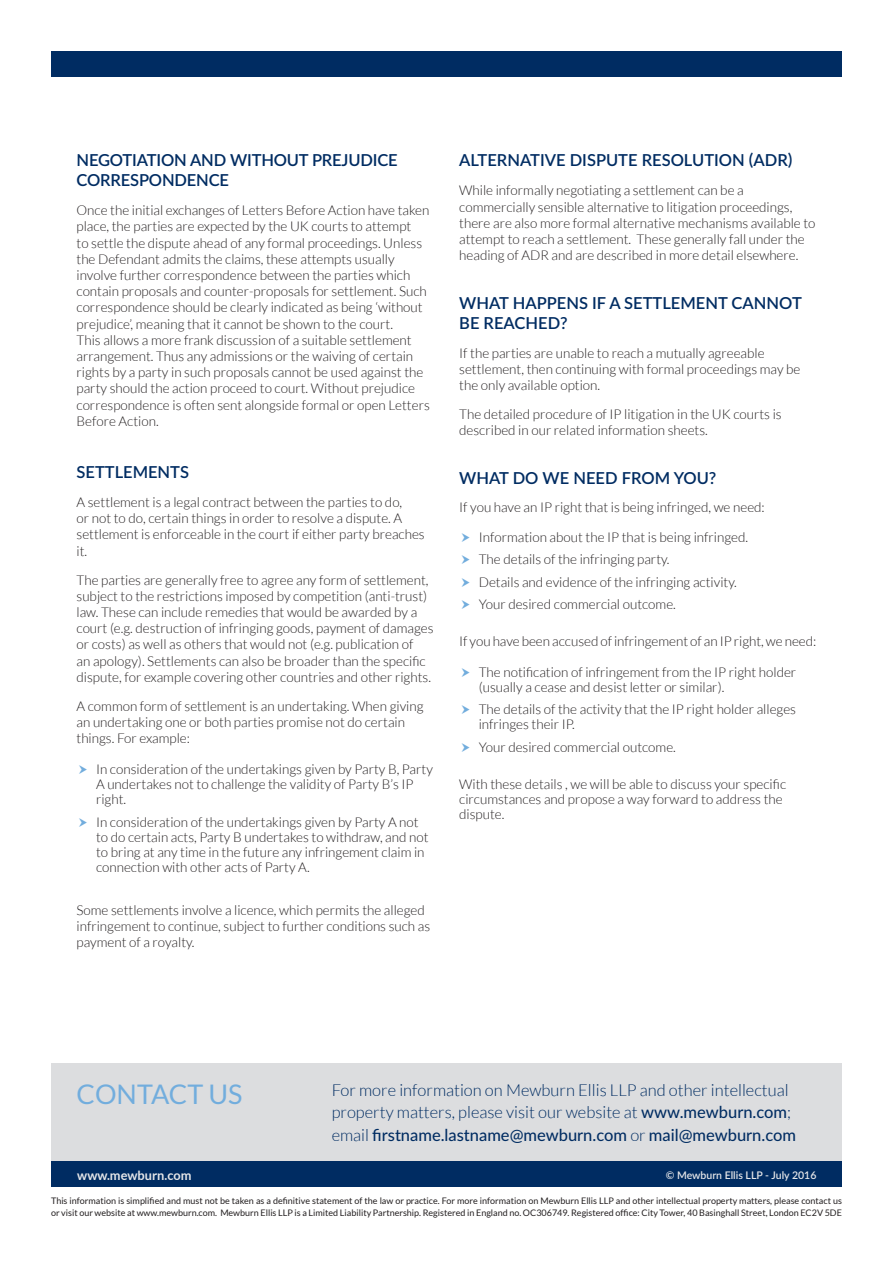
<style>
.page{position:relative;width:893px;height:1263px;background:#fff}
.page>*{position:absolute;margin:0;border:0;box-sizing:border-box;transform-origin:0 0}
.t1{font:27px "Lato";color:#72addd}
.t2{font:300 16.5px/22.5px "Lato";color:#002c62}
.Body_text{font:600 16.5px/19.8px "Lato";color:#002c62}
.Body_text-2{font:300 13.5px/16.2px "Lato";color:#231f20}
.t3{font:700 12.75px "Lato";color:#e6e7e9}
.t4{font:600 10.5px "Lato";color:#e6e7e9}
.t5{font:9px/12px "Lato";color:#231f20}
.s1{font-weight:500}
</style>
<div class="page">
<div style="left:51px;top:1161px;width:791px;height:25px;background:#002c62"></div>
<div style="left:51px;top:1063px;width:791px;height:97px;background:#dcdddf"></div>
<div style="left:51px;top:51px;width:791px;height:26px;background:#002c62"></div>
<p class="Body_text" style="left:77px;top:150px;width:323px">NEGOTIATION AND WITHOUT PREJUDICE<br>CORRESPONDENCE</p>
<p class="Body_text-2" style="left:77px;top:202px;width:355px">Once the initial exchanges of Letters Before Action have taken place, the parties are expected by the UK courts to attempt<br>to settle the dispute ahead of any formal proceedings. Unless the Defendant admits the claims, these attempts usually involve further correspondence between the parties which contain proposals and counter-proposals for settlement. Such correspondence should be clearly indicated as being ‘without prejudice’, meaning that it cannot be shown to the court.<br>This allows a more frank discussion of a suitable settlement arrangement. Thus any admissions or the waiving of certain rights by a party in such proposals cannot be used against the party should the action proceed to court. Without prejudice correspondence is often sent alongside formal or open Letters Before Action.</p>
<p class="Body_text" style="left:77px;top:461px;width:114px">SETTLEMENTS</p>
<p class="Body_text-2" style="left:77px;top:494px;width:350px">A settlement is a legal contract between the parties to do,<br>or not to do, certain things in order to resolve a dispute. A settlement is enforceable in the court if either party breaches it.</p>
<p class="Body_text-2" style="left:77px;top:572px;width:359px">The parties are generally free to agree any form of settlement, subject to the restrictions imposed by competition (anti-trust) law. These can include remedies that would be awarded by a court (e.g. destruction of infringing goods, payment of damages or costs) as well as others that would not (e.g. publication of<br>an apology). Settlements can also be broader than the specific dispute, for example covering other countries and other rights.</p>
<p class="Body_text-2" style="left:77px;top:698px;width:349px">A common form of settlement is an undertaking. When giving an undertaking one or both parties promise not do certain things. For example:</p>
<p class="Body_text-2" style="left:96px;top:762px;width:338px;line-height:15px">In consideration of the undertakings given by Party B, Party<br>A undertakes not to challenge the validity of Party B’s IP right.</p>
<p class="Body_text-2" style="left:96px;top:814px;width:334px;line-height:15px">In consideration of the undertakings given by Party A not to do certain acts, Party B undertakes to withdraw, and not to bring at any time in the future any infringement claim in connection with other acts of Party A.</p>
<p class="Body_text-2" style="left:77px;top:902px;width:355px">Some settlements involve a licence, which permits the alleged infringement to continue, subject to further conditions such as payment of a royalty.</p>
<p class="Body_text" style="left:459px;top:150px;width:335px">ALTERNATIVE DISPUTE RESOLUTION (ADR)</p>
<p class="Body_text-2" style="left:459px;top:182px;width:358px">While informally negotiating a settlement can be a commercially sensible alternative to litigation proceedings, there are also more formal alternative mechanisms available to attempt to reach a settlement. These generally fall under the heading of ADR and are described in more detail elsewhere.</p>
<p class="Body_text" style="left:459px;top:292px;width:344px">WHAT HAPPENS IF A SETTLEMENT CANNOT<br>BE REACHED?</p>
<p class="Body_text-2" style="left:459px;top:345px;width:343px">If the parties are unable to reach a mutually agreeable settlement, then continuing with formal proceedings may be the only available option.</p>
<p class="Body_text-2" style="left:459px;top:406px;width:324px">The detailed procedure of IP litigation in the UK courts is described in our related information sheets.</p>
<p class="Body_text" style="left:459px;top:467px;width:259px">WHAT DO WE NEED FROM YOU?</p>
<p class="Body_text-2" style="left:459px;top:499px;width:307px">If you have an IP right that is being infringed, we need:</p>
<p class="Body_text-2" style="left:479px;top:529px;width:271px">Information about the IP that is being infringed.</p>
<p class="Body_text-2" style="left:479px;top:551px;width:192px">The details of the infringing party.</p>
<p class="Body_text-2" style="left:479px;top:574px;width:260px">Details and evidence of the infringing activity.</p>
<p class="Body_text-2" style="left:479px;top:596px;width:199px">Your desired commercial outcome.</p>
<p class="Body_text-2" style="left:459px;top:633px;width:359px">If you have been accused of infringement of an IP right, we need:</p>
<p class="Body_text-2" style="left:479px;top:664px;width:319px;line-height:15px">The notification of infringement from the IP right holder (usually a cease and desist letter or similar).</p>
<p class="Body_text-2" style="left:479px;top:702px;width:319px;line-height:15px">The details of the activity that the IP right holder alleges infringes their IP.</p>
<p class="Body_text-2" style="left:479px;top:739px;width:199px">Your desired commercial outcome.</p>
<p class="Body_text-2" style="left:459px;top:776px;width:328px;line-height:15px">With these details , we will be able to discuss your specific circumstances and propose a way forward to address the dispute.</p>
<h1 class="t1" style="left:77px;top:1079px;width:168px">CONTACT US</h1>
<p class="t2" style="left:332px;top:1079px;width:466px">For more information on Mewburn Ellis LLP and other intellectual property matters, please visit our website at <span class="s1">www.mewburn.com</span>; email <span class="s1">firstname.lastname@mewburn.com</span> or <span class="s1">mail@mewburn.com</span></p>
<p class="t3" style="left:77px;top:1168px;width:116px">www.mewburn.com</p>
<p class="t4" style="left:666px;top:1167px;width:152px">© Mewburn Ellis LLP - July 2016</p>
<p class="t5" style="left:51px;top:1195px;width:792px">This information is simplified and must not be taken as a definitive statement of the law or practice. For more information on Mewburn Ellis LLP and other intellectual property matters, please contact us or visit our website at www.mewburn.com. Mewburn Ellis LLP is a Limited Liability Partnership. Registered in England no. OC306749. Registered office: City Tower, 40 Basinghall Street, London EC2V 5DE</p>
</div>
